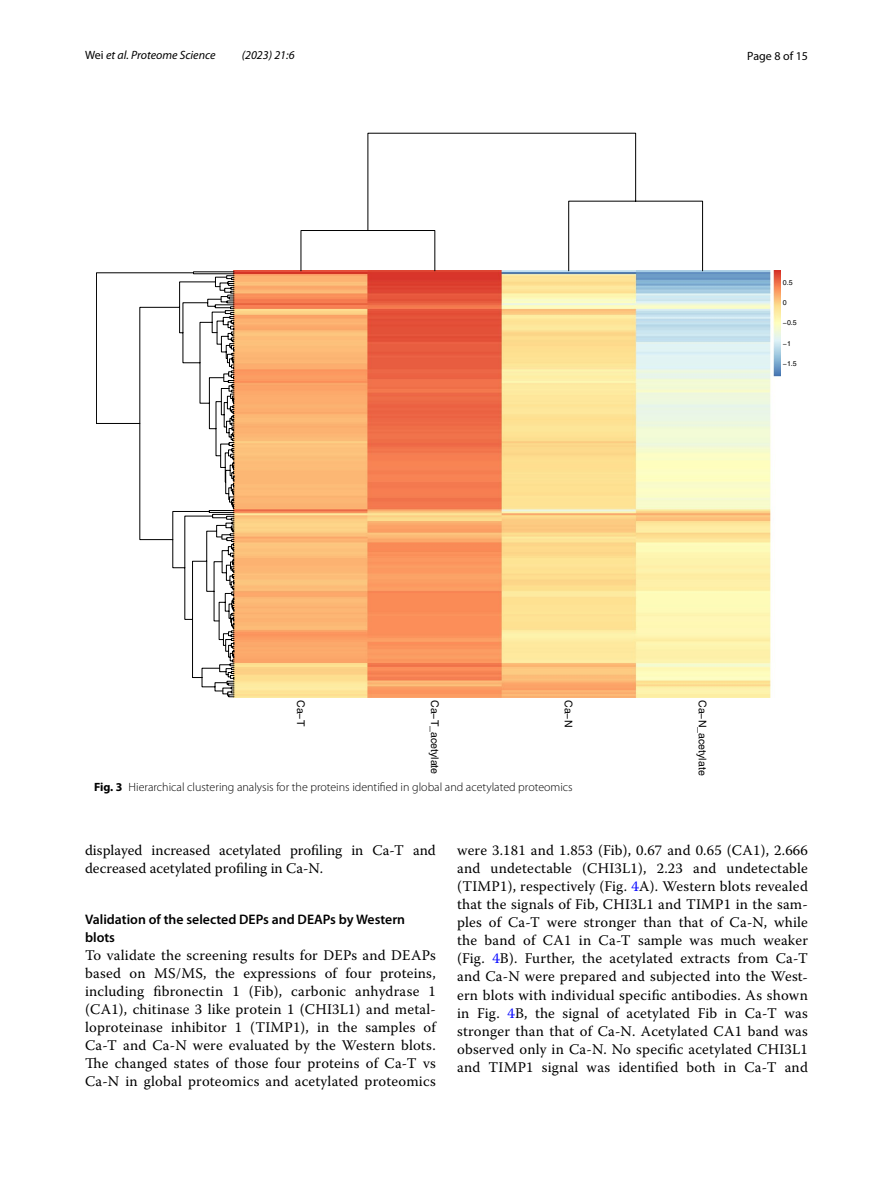
<style>
.page{position:relative;width:893px;height:1187px;background:#fff}
.page>*{position:absolute;margin:0;border:0;box-sizing:border-box;transform-origin:0 0}
.t1{font:14.7px/18px "Warnock Pro";letter-spacing:.015em;color:#000;text-align:justify}
.t2{font:600 13.8px/18px "Myriad Pro";color:#000}
.t3{font:300 12px "Myriad Pro";color:#000}
.t4{font:italic 12px "Myriad Pro";color:#000}
.t5{font:12px "Myriad Pro";color:#000}
.t6{font:10.5px "Helvetica";color:#000}
.t7{font:7.05px "Helvetica";color:#000}
.s1{font-style:normal}
.s2{font-weight:700}
.s3{color:#00f}
</style>
<div class="page">
<img style="left:703px;top:271px;width:77px;height:426px">
<svg style="left:217px;top:133px;width:486px;height:564px"></svg>
<svg style="left:96px;top:271px;width:139px;height:420px"></svg>
<p class="t4" style="left:85px;top:48px;width:132px"><span class="s1">Wei</span> et al. Proteome Science</p>
<p class="t4" style="left:242px;top:48px;width:54px">(2023) 21:6</p>
<p class="t5" style="left:747px;top:48px;width:62px">Page 8 of 15</p>
<p class="t7" style="left:783px;top:278px;width:11px">0.5</p>
<p class="t7" style="left:783px;top:298px;width:5px">0</p>
<p class="t7" style="left:783px;top:319px;width:15px">−0.5</p>
<p class="t7" style="left:783px;top:339px;width:10px">−1</p>
<p class="t7" style="left:783px;top:359px;width:15px">−1.5</p>
<p class="t6" style="left:307px;top:699px;width:28px;rotate:90deg">Ca−T</p>
<p class="t6" style="left:441px;top:699px;width:76px;rotate:90deg">Ca−T_acetylate</p>
<p class="t6" style="left:575px;top:699px;width:29px;rotate:90deg">Ca−N</p>
<p class="t6" style="left:708px;top:699px;width:77px;rotate:90deg">Ca−N_acetylate</p>
<p class="t3" style="left:94px;top:779px;width:480px"><span class="s2">Fig. 3</span> Hierarchical clustering analysis for the proteins identified in global and acetylated proteomics</p>
<p class="t1" style="left:85px;top:841px;width:352px">displayed increased acetylated profiling in Ca-T and decreased acetylated profiling in Ca-N.</p>
<p class="t2" style="left:85px;top:910px;width:322px">Validation of the selected DEPs and DEAPs by Western blots</p>
<p class="t1" style="left:85px;top:946px;width:352px">To validate the screening results for DEPs and DEAPs based on MS/MS, the expressions of four proteins, including fibronectin 1 (Fib), carbonic anhydrase 1 (CA1), chitinase 3 like protein 1 (CHI3L1) and metal&shy;loproteinase inhibitor 1 (TIMP1), in the samples of Ca-T and Ca-N were evaluated by the Western blots.<br>The changed states of those four proteins of Ca-T vs Ca-N in global proteomics and acetylated proteomics</p>
<p class="t1" style="left:457px;top:841px;width:352px">were 3.181 and 1.853 (Fib), 0.67 and 0.65 (CA1), 2.666 and undetectable (CHI3L1), 2.23 and undetectable (TIMP1), respectively (Fig. <span class="s3">4</span>A). Western blots revealed that the signals of Fib, CHI3L1 and TIMP1 in the sam&shy;ples of Ca-T were stronger than that of Ca-N, while the band of CA1 in Ca-T sample was much weaker (Fig. <span class="s3">4</span>B). Further, the acetylated extracts from Ca-T and Ca-N were prepared and subjected into the West&shy;ern blots with individual specific antibodies. As shown in Fig. <span class="s3">4</span>B, the signal of acetylated Fib in Ca-T was stronger than that of Ca-N. Acetylated CA1 band was observed only in Ca-N. No specific acetylated CHI3L1 and TIMP1 signal was identified both in Ca-T and</p>
</div>
